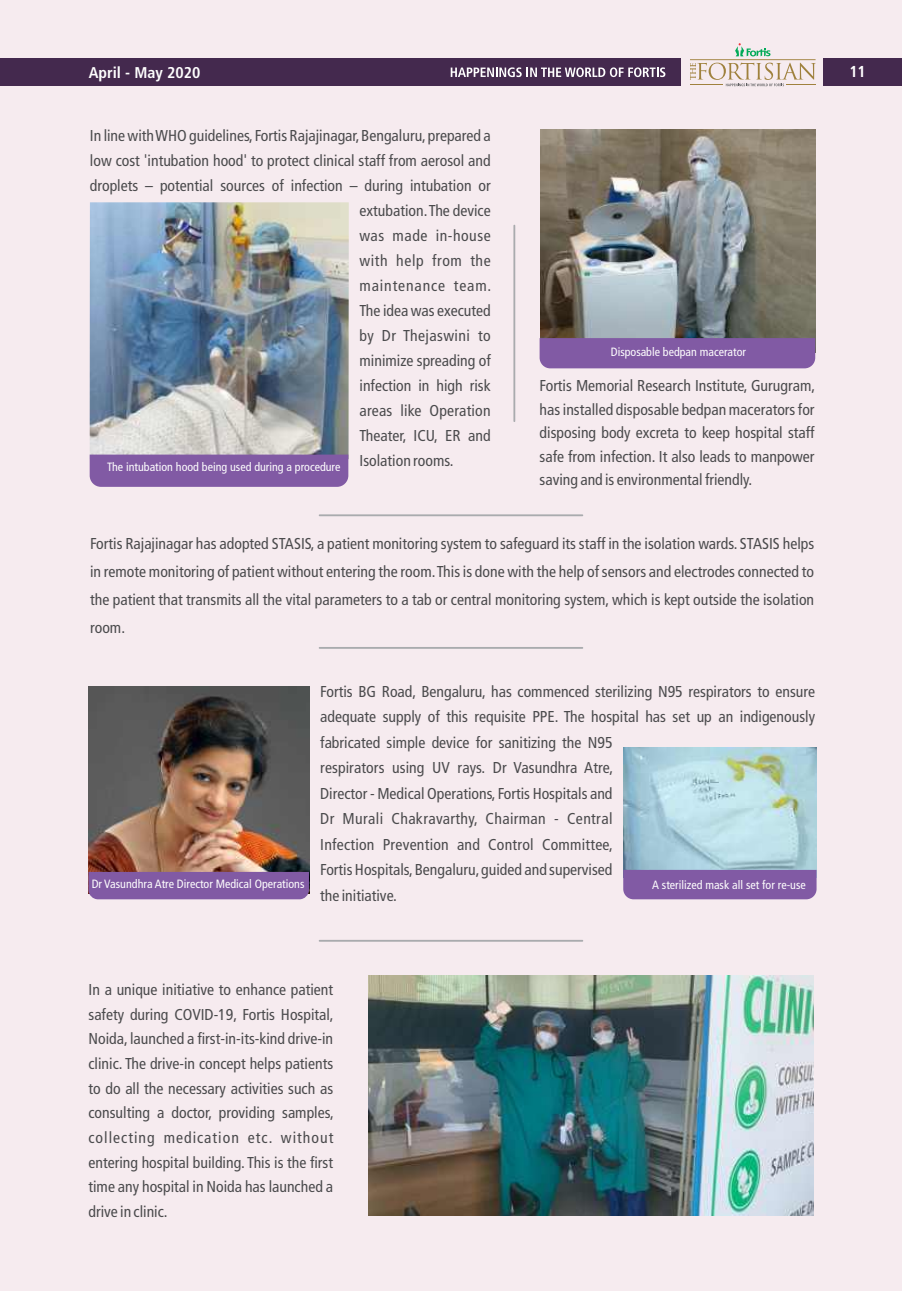
<style>
.page{position:relative;width:902px;height:1291px;background:#f6ebef}
.page>*{position:absolute;margin:0;border:0;box-sizing:border-box;transform-origin:0 0}
.t1{font:700 condensed 15.9px "Frutiger";color:#fff}
.t2{font:condensed 15.75px/24.8px "Frutiger";color:#4b4b4d;text-align:justify}
.t3{font:condensed 15.75px "Frutiger";letter-spacing:.03em;color:#4b4b4d}
.t4{font:condensed 15.75px "Frutiger";letter-spacing:.055em;color:#4b4b4d}
.t5{font:condensed 15.75px "Frutiger";letter-spacing:.035em;color:#4b4b4d}
.t6{font:700 condensed 15.6px "Frutiger";color:#fefefe}
.t7{font:condensed 12px "Frutiger";color:#fefefe}
</style>
<div class="page">
<div style="left:823px;top:59px;width:79px;height:27px;background:#44294e"></div>
<svg style="left:690px;top:43px;width:126px;height:43px"></svg>
<div style="left:0;top:59px;width:680px;height:27px;background:#44294e"></div>
<svg style="left:451px;top:67px;width:214px;height:10px"></svg>
<img style="left:90px;top:202px;width:259px;height:257px">
<div style="left:90px;top:454px;width:258px;height:33px;background:#815aa4"></div>
<img style="left:540px;top:130px;width:275px;height:208px">
<div style="left:539px;top:338px;width:276px;height:30px;background:#815aa4"></div>
<img style="left:623px;top:747px;width:193px;height:123px">
<img style="left:88px;top:686px;width:221px;height:186px">
<div style="left:88px;top:872px;width:221px;height:27px;background:#815aa4"></div>
<div style="left:623px;top:870px;width:193px;height:29px;background:#815aa4"></div>
<img style="left:368px;top:975px;width:446px;height:240px">
<hr style="left:319px;top:514px;width:264px;height:2px;background:#a9abae">
<hr style="left:319px;top:647px;width:264px;height:2px;background:#a9abae">
<hr style="left:319px;top:940px;width:264px;height:1px;background:#a9abae">
<hr style="left:513px;top:225px;width:2px;height:197px;background:#a9abae">
<p class="t6" style="left:89px;top:66px;width:113px">April - May 2020</p>
<p class="t1" style="left:849px;top:65px;width:18px">11</p>
<p class="t2" style="left:90px;top:125px;width:402px">In line with WHO guidelines, Fortis Rajajinagar, Bengaluru, prepared a</p>
<p class="t2" style="left:90px;top:150px;width:402px">low cost 'intubation hood' to protect clinical staff from aerosol and</p>
<p class="t2" style="left:90px;top:175px;width:402px">droplets – potential sources of infection – during intubation or</p>
<p class="t2" style="left:359px;top:200px;width:133px">extubation. The device</p>
<p class="t3" style="left:359px;top:229px;width:133px">was made in-house</p>
<p class="t5" style="left:359px;top:254px;width:133px">with help from the</p>
<p class="t4" style="left:359px;top:279px;width:133px">maintenance team.</p>
<p class="t2" style="left:359px;top:300px;width:133px">The idea was executed</p>
<p class="t3" style="left:359px;top:329px;width:133px">by Dr Thejaswini to</p>
<p class="t2" style="left:359px;top:350px;width:133px">minimize spreading of</p>
<p class="t2" style="left:359px;top:375px;width:133px">infection in high risk</p>
<p class="t2" style="left:359px;top:400px;width:133px">areas like Operation</p>
<p class="t2" style="left:359px;top:424px;width:133px">Theater, ICU, ER and</p>
<p class="t2" style="left:359px;top:449px;width:95px">Isolation rooms.</p>
<p class="t7" style="left:107px;top:462px;width:235px">The intubation hood being used during a procedure</p>
<p class="t7" style="left:611px;top:347px;width:137px">Disposable bedpan macerator</p>
<p class="t2" style="left:539px;top:375px;width:277px;line-height:23.5px">Fortis Memorial Research Institute, Gurugram, has installed disposable bedpan macerators for disposing body excreta to keep hospital staff safe from infection. It also leads to manpower saving and is environmental friendly.</p>
<p class="t2" style="left:90px;top:531px;width:726px;line-height:27.9px">Fortis Rajajinagar has adopted STASIS, a patient monitoring system to safeguard its staff in the isolation wards. STASIS helps in remote monitoring of patient without entering the room. This is done with the help of sensors and electrodes connected to the patient that transmits all the vital parameters to a tab or central monitoring system, which is kept outside the isolation room.</p>
<p class="t2" style="left:320px;top:680px;width:496px;line-height:25.5px;text-align:left">Fortis BG Road, Bengaluru, has commenced sterilizing N95 respirators to ensure adequate supply of this requisite PPE. The hospital has set up an indigenously fabricated simple device for sanitizing the N95<br>respirators using UV rays. Dr Vasundhra Atre,<br>Director - Medical Operations, Fortis Hospitals and<br>Dr Murali Chakravarthy, Chairman - Central<br>Infection Prevention and Control Committee,<br>Fortis Hospitals, Bengaluru, guided and supervised<br>the initiative.</p>
<p class="t7" style="left:92px;top:879px;width:214px">Dr Vasundhra Atre Director Medical Operations</p>
<p class="t7" style="left:652px;top:880px;width:155px">A sterilized mask all set for re-use</p>
<p class="t2" style="left:88px;top:978px;width:247px">In a unique initiative to enhance patient safety during COVID-19, Fortis Hospital, Noida, launched a first-in-its-kind drive-in clinic. The drive-in concept helps patients to do all the necessary activities such as consulting a doctor, providing samples, collecting medication etc. without entering hospital building. This is the first time any hospital in Noida has launched a drive in clinic.</p>
</div>
